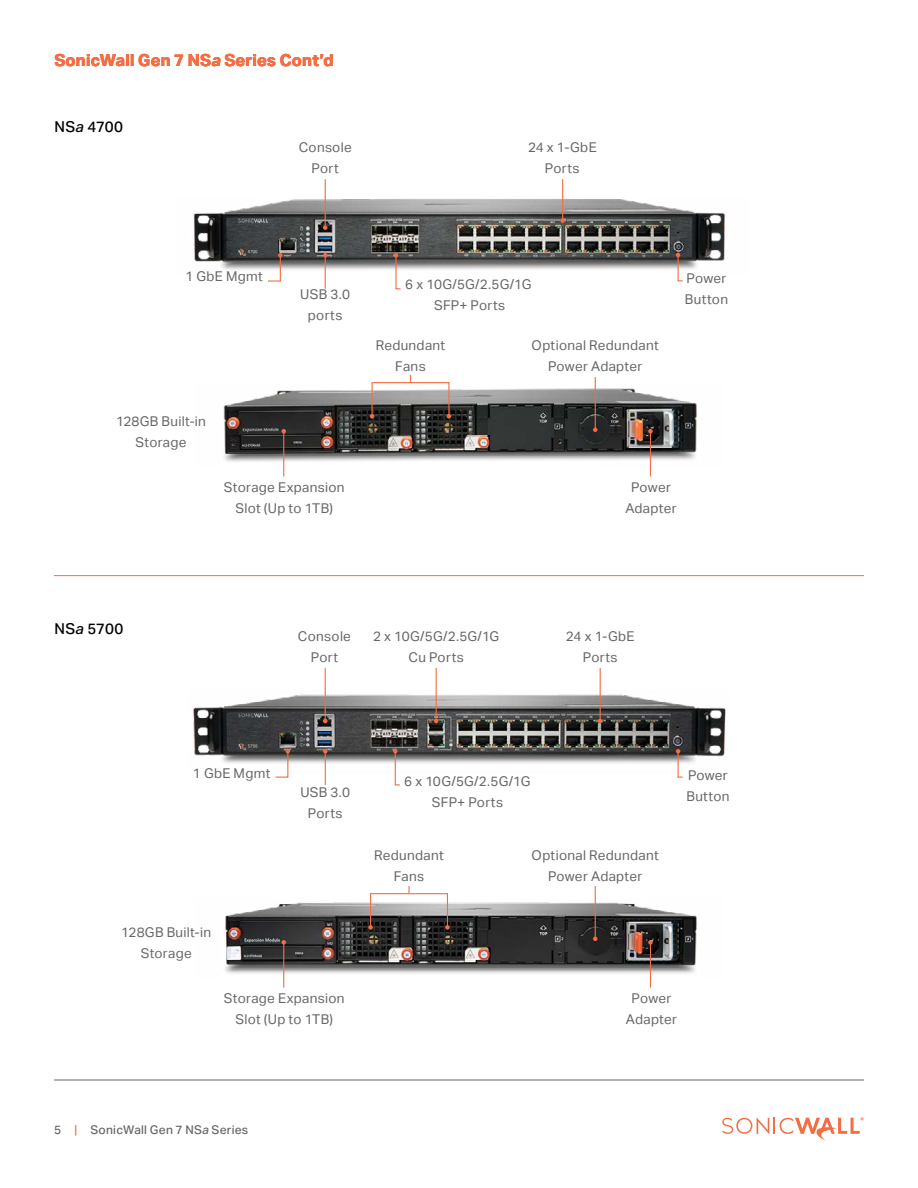
<style>
.page{position:relative;width:918px;height:1188px;background:#fff}
.page>*{position:absolute;margin:0;border:0;box-sizing:border-box;transform-origin:0 0}
.t1{font:700 16.5px "Aktiv Grotesk";letter-spacing:.015em;color:#f36e44}
.t2{font:500 15px "Aktiv Grotesk";letter-spacing:.01em;color:#000}
.t3{font:13.5px/21px "Aktiv Grotesk";letter-spacing:.02em;color:#666;text-align:center}
.t4{font:500 12px "Aktiv Grotesk";letter-spacing:.025em;color:#666}
.s1{font-style:italic}
.s2{color:#f36e44}
</style>
<div class="page">
<svg style="left:722px;top:1117px;width:142px;height:24px"></svg>
<hr style="left:54px;top:1080px;width:810px;height:1px;background:#666">
<img style="left:223px;top:383px;width:475px;height:84px">
<img style="left:193px;top:197px;width:533px;height:78px">
<svg style="left:267px;top:253px;width:16px;height:29px"></svg>
<svg style="left:676px;top:253px;width:8px;height:29px"></svg>
<hr style="left:325px;top:179px;width:1px;height:49px;background:#f36e44">
<svg style="left:323px;top:225px;width:4px;height:5px"></svg>
<hr style="left:562px;top:179px;width:1px;height:42px;background:#f36e44">
<svg style="left:560px;top:218px;width:5px;height:5px"></svg>
<hr style="left:325px;top:255px;width:1px;height:34px;background:#f36e44">
<svg style="left:323px;top:253px;width:4px;height:4px"></svg>
<hr style="left:650px;top:431px;width:1px;height:46px;background:#f36e44">
<svg style="left:648px;top:429px;width:5px;height:5px"></svg>
<hr style="left:595px;top:377px;width:1px;height:53px;background:#f36e44">
<svg style="left:593px;top:427px;width:4px;height:5px"></svg>
<hr style="left:283px;top:431px;width:1px;height:46px;background:#f36e44">
<svg style="left:282px;top:429px;width:4px;height:5px"></svg>
<svg style="left:394px;top:253px;width:8px;height:37px"></svg>
<div style="left:372px;top:382px;width:78px;height:35px;border:1px solid #f36e44"></div>
<svg style="left:447px;top:414px;width:4px;height:4px"></svg>
<svg style="left:370px;top:414px;width:4px;height:4px"></svg>
<hr style="left:54px;top:575px;width:810px;height:1px;background:#f36e44">
<img style="left:193px;top:691px;width:533px;height:84px">
<img style="left:225px;top:899px;width:472px;height:81px">
<svg style="left:274px;top:749px;width:16px;height:29px"></svg>
<svg style="left:676px;top:749px;width:8px;height:29px"></svg>
<hr style="left:325px;top:668px;width:1px;height:53px;background:#f36e44">
<svg style="left:323px;top:719px;width:4px;height:4px"></svg>
<hr style="left:436px;top:668px;width:1px;height:53px;background:#f36e44">
<svg style="left:434px;top:719px;width:4px;height:4px"></svg>
<hr style="left:600px;top:668px;width:1px;height:53px;background:#f36e44">
<svg style="left:598px;top:719px;width:4px;height:4px"></svg>
<hr style="left:325px;top:751px;width:1px;height:34px;background:#f36e44">
<svg style="left:323px;top:749px;width:5px;height:5px"></svg>
<hr style="left:650px;top:942px;width:1px;height:46px;background:#f36e44">
<svg style="left:648px;top:940px;width:5px;height:5px"></svg>
<hr style="left:283px;top:942px;width:1px;height:46px;background:#f36e44">
<svg style="left:282px;top:940px;width:4px;height:5px"></svg>
<svg style="left:393px;top:749px;width:8px;height:37px"></svg>
<div style="left:370px;top:893px;width:78px;height:35px;border:1px solid #f36e44"></div>
<svg style="left:445px;top:925px;width:5px;height:5px"></svg>
<svg style="left:368px;top:925px;width:5px;height:5px"></svg>
<svg style="left:408px;top:886px;width:2px;height:7px"></svg>
<hr style="left:595px;top:886px;width:1px;height:53px;background:#f36e44">
<svg style="left:593px;top:937px;width:4px;height:4px"></svg>
<p class="t1" style="left:54px;top:50px;width:281px">SonicWall Gen 7 NS<span class="s1">a</span> Series Cont’d</p>
<p class="t2" style="left:55px;top:118px;width:70px">NS<span class="s1">a</span> 4700</p>
<p class="t3" style="left:299px;top:137px;width:55px">Console<br>Port</p>
<p class="t3" style="left:528px;top:137px;width:70px">24 x 1-GbE<br>Ports</p>
<p class="t3" style="left:185px;top:266px;width:79px">1 GbE Mgmt</p>
<p class="t3" style="left:116px;top:411px;width:91px">128GB Built-in<br>Storage</p>
<p class="t3" style="left:300px;top:284px;width:51px">USB 3.0 ports</p>
<p class="t3" style="left:224px;top:477px;width:122px">Storage Expansion<br>Slot (Up to 1TB)</p>
<p class="t3" style="left:405px;top:274px;width:128px">6 x 10G/5G/2.5G/1G<br>SFP+ Ports</p>
<p class="t3" style="left:376px;top:335px;width:71px">Redundant<br>Fans</p>
<p class="t3" style="left:532px;top:335px;width:129px">Optional Redundant<br>Power Adapter</p>
<p class="t3" style="left:685px;top:268px;width:45px;text-align:left">Power<br>Button</p>
<p class="t3" style="left:625px;top:477px;width:53px">Power<br>Adapter</p>
<p class="t2" style="left:55px;top:620px;width:70px">NS<span class="s1">a</span> 5700</p>
<p class="t3" style="left:298px;top:626px;width:55px">Console<br>Port</p>
<p class="t3" style="left:373px;top:626px;width:128px">2 x 10G/5G/2.5G/1G<br>Cu Ports</p>
<p class="t3" style="left:566px;top:626px;width:70px">24 x 1-GbE<br>Ports</p>
<p class="t3" style="left:193px;top:763px;width:79px">1 GbE Mgmt</p>
<p class="t3" style="left:121px;top:922px;width:91px">128GB Built-in<br>Storage</p>
<p class="t3" style="left:688px;top:765px;width:41px">Power</p>
<p class="t3" style="left:404px;top:771px;width:128px">6 x 10G/5G/2.5G/1G<br>SFP+ Ports</p>
<p class="t3" style="left:300px;top:782px;width:51px">USB 3.0</p>
<p class="t3" style="left:686px;top:786px;width:45px">Button</p>
<p class="t3" style="left:308px;top:803px;width:36px">Ports</p>
<p class="t3" style="left:374px;top:845px;width:71px">Redundant<br>Fans</p>
<p class="t3" style="left:532px;top:845px;width:129px">Optional Redundant<br>Power Adapter</p>
<p class="t3" style="left:224px;top:987px;width:122px">Storage Expansion<br>Slot (Up to 1TB)</p>
<p class="t4" style="left:54px;top:1123px;width:196px">5 <span class="s2">|</span> SonicWall Gen 7 NS<span class="s1">a</span> Series</p>
<p class="t3" style="left:626px;top:987px;width:53px">Power<br>Adapter</p>
</div>
